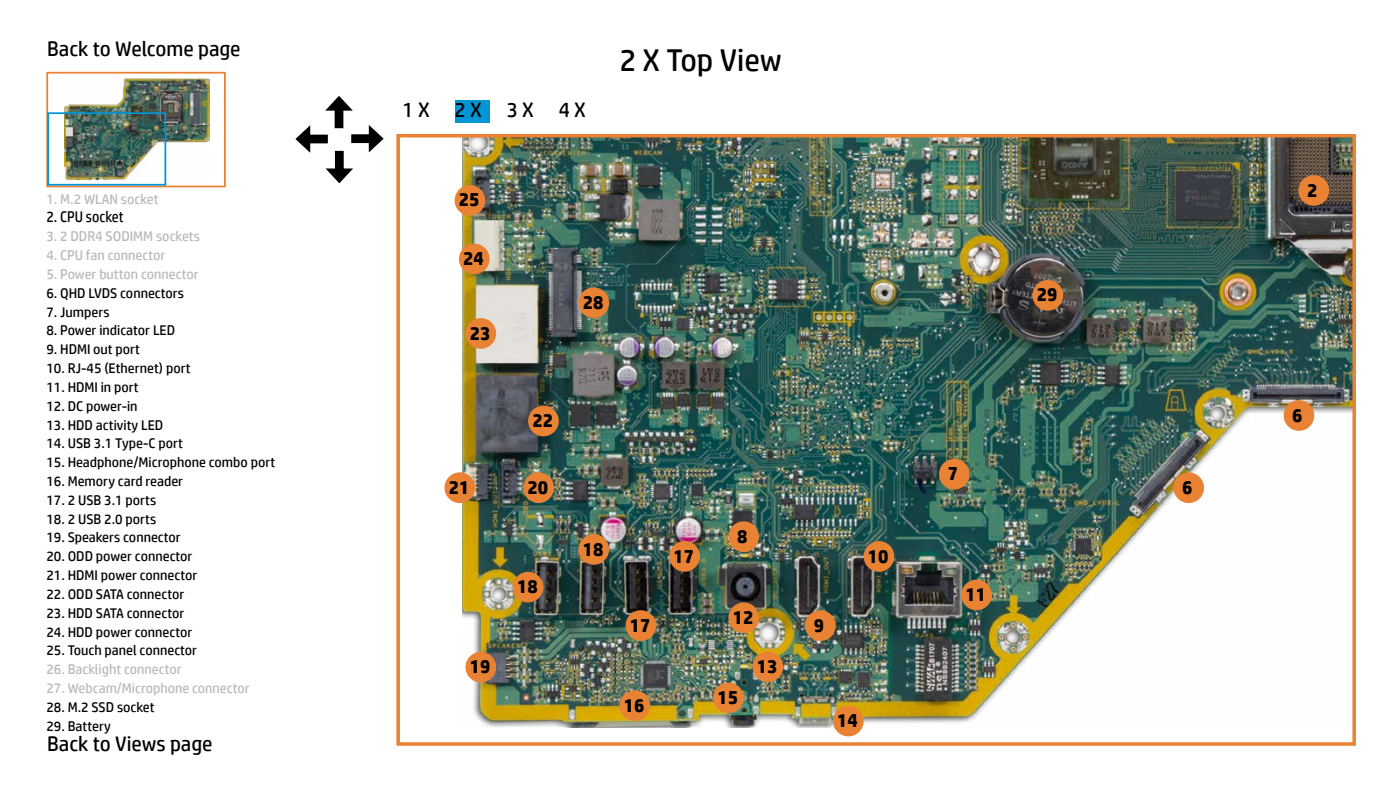
<style>
.page{position:relative;width:1400px;height:788px;background:#fff}
.page>*{position:absolute;margin:0;border:0;box-sizing:border-box;transform-origin:0 0}
.t1{font:31.5px "HP Simplified";letter-spacing:-.005em;color:#000}
.t2{font:21px "HP Simplified";color:#000}
.t3{font:700 19.25px "HP Simplified";color:#000}
.t4{font:15.4px "HP Simplified";color:#000;scale:.91 1}
.t5{font:14px "HP Simplified";color:#000}
.t6{font:14px "HP Simplified";color:#b9b8bb}
</style>
<div class="page">
<div style="left:455px;top:100px;width:35px;height:22px;background:#0096d6"></div>
<div style="left:304px;top:135px;width:24px;height:8px;background:#000"></div>
<svg style="left:295px;top:125px;width:15px;height:28px"></svg>
<div style="left:335px;top:105px;width:8px;height:23px;background:#000"></div>
<svg style="left:325px;top:96px;width:28px;height:15px"></svg>
<div style="left:351px;top:134px;width:24px;height:9px;background:#000"></div>
<svg style="left:369px;top:125px;width:15px;height:27px"></svg>
<div style="left:335px;top:151px;width:9px;height:23px;background:#000"></div>
<svg style="left:326px;top:168px;width:27px;height:15px"></svg>
<img style="left:462px;top:139px;width:889px;height:588px">
<div style="left:396px;top:134px;width:960px;height:611px;border:4px solid #e98233"></div>
<div style="left:1298px;top:175px;width:31px;height:31px;background:#e98233;border-radius:50%"></div>
<div style="left:1032px;top:280px;width:31px;height:30px;background:#e98233;border-radius:50%"></div>
<div style="left:864px;top:541px;width:30px;height:30px;background:#e98233;border-radius:50%"></div>
<div style="left:961px;top:579px;width:31px;height:31px;background:#e98233;border-radius:50%"></div>
<div style="left:833px;top:705px;width:31px;height:31px;background:#e98233;border-radius:50%"></div>
<div style="left:805px;top:610px;width:31px;height:31px;background:#e98233;border-radius:50%"></div>
<div style="left:939px;top:459px;width:31px;height:30px;background:#e98233;border-radius:50%"></div>
<div style="left:528px;top:405px;width:31px;height:31px;background:#e98233;border-radius:50%"></div>
<div style="left:465px;top:318px;width:31px;height:31px;background:#e98233;border-radius:50%"></div>
<div style="left:578px;top:287px;width:31px;height:31px;background:#e98233;border-radius:50%"></div>
<div style="left:459px;top:243px;width:31px;height:31px;background:#e98233;border-radius:50%"></div>
<div style="left:455px;top:185px;width:30px;height:31px;background:#e98233;border-radius:50%"></div>
<div style="left:513px;top:571px;width:30px;height:31px;background:#e98233;border-radius:50%"></div>
<div style="left:465px;top:651px;width:31px;height:31px;background:#e98233;border-radius:50%"></div>
<div style="left:619px;top:690px;width:31px;height:31px;background:#e98233;border-radius:50%"></div>
<div style="left:713px;top:682px;width:31px;height:31px;background:#e98233;border-radius:50%"></div>
<div style="left:752px;top:651px;width:31px;height:31px;background:#e98233;border-radius:50%"></div>
<div style="left:669px;top:541px;width:31px;height:30px;background:#e98233;border-radius:50%"></div>
<div style="left:626px;top:610px;width:30px;height:31px;background:#e98233;border-radius:50%"></div>
<div style="left:578px;top:534px;width:31px;height:30px;background:#e98233;border-radius:50%"></div>
<div style="left:728px;top:602px;width:31px;height:31px;background:#e98233;border-radius:50%"></div>
<div style="left:728px;top:521px;width:31px;height:31px;background:#e98233;border-radius:50%"></div>
<div style="left:523px;top:472px;width:31px;height:31px;background:#e98233;border-radius:50%"></div>
<div style="left:444px;top:472px;width:31px;height:31px;background:#e98233;border-radius:50%"></div>
<div style="left:1284px;top:400px;width:30px;height:31px;background:#e98233;border-radius:50%"></div>
<div style="left:1173px;top:472px;width:31px;height:31px;background:#e98233;border-radius:50%"></div>
<img style="left:64px;top:79px;width:145px;height:100px">
<div style="left:46px;top:72px;width:180px;height:115px;border:2px solid #e98233"></div>
<div style="left:47px;top:112px;width:119px;height:74px;border:2px solid #0096d6"></div>
<h2 class="t2" style="left:47px;top:35px;width:195px">Back to Welcome page</h2>
<p class="t6" style="left:46px;top:189px;width:114px">1. M.2 WLAN socket</p>
<p class="t4" style="left:46px;top:207px;width:86px">2. CPU socket</p>
<p class="t6" style="left:46px;top:227px;width:155px">3. 2 DDR4 SODIMM sockets</p>
<p class="t6" style="left:46px;top:246px;width:120px">4. CPU fan connector</p>
<p class="t6" style="left:46px;top:265px;width:154px">5. Power button connector</p>
<p class="t5" style="left:46px;top:284px;width:139px">6. QHD LVDS connectors</p>
<p class="t5" style="left:46px;top:302px;width:65px">7. Jumpers</p>
<p class="t5" style="left:46px;top:321px;width:130px">8. Power indicator LED</p>
<p class="t5" style="left:46px;top:340px;width:95px">9. HDMI out port</p>
<p class="t5" style="left:46px;top:359px;width:146px">10. RJ-45 (Ethernet) port</p>
<p class="t5" style="left:46px;top:378px;width:94px">11. HDMI in port</p>
<p class="t5" style="left:46px;top:396px;width:93px">12. DC power-in</p>
<p class="t5" style="left:46px;top:415px;width:119px">13. HDD activity LED</p>
<p class="t5" style="left:46px;top:434px;width:138px">14. USB 3.1 Type-C port</p>
<p class="t5" style="left:46px;top:453px;width:230px">15. Headphone/Microphone combo port</p>
<p class="t5" style="left:46px;top:472px;width:138px">16. Memory card reader</p>
<p class="t5" style="left:46px;top:490px;width:111px">17. 2 USB 3.1 ports</p>
<p class="t5" style="left:46px;top:509px;width:111px">18. 2 USB 2.0 ports</p>
<p class="t5" style="left:46px;top:528px;width:136px">19. Speakers connector</p>
<p class="t5" style="left:46px;top:547px;width:148px">20. ODD power connector</p>
<p class="t5" style="left:46px;top:566px;width:153px">21. HDMI power connector</p>
<p class="t5" style="left:46px;top:585px;width:140px">22. ODD SATA connector</p>
<p class="t5" style="left:46px;top:603px;width:139px">23. HDD SATA connector</p>
<p class="t5" style="left:46px;top:622px;width:148px">24. HDD power connector</p>
<p class="t5" style="left:46px;top:641px;width:152px">25. Touch panel connector</p>
<p class="t6" style="left:46px;top:660px;width:137px">26. Backlight connector</p>
<p class="t6" style="left:46px;top:679px;width:205px">27. Webcam/Microphone connector</p>
<p class="t5" style="left:46px;top:697px;width:110px">28. M.2 SSD socket</p>
<p class="t5" style="left:46px;top:716px;width:66px">29. Battery</p>
<h2 class="t2" style="left:47px;top:729px;width:167px">Back to Views page</h2>
<h2 class="t2" style="left:403px;top:96px;width:185px">1 X2 X3 X4 X</h2>
<h1 class="t1" style="left:619px;top:40px;width:164px">2 X Top View</h1>
<h3 class="t3" style="left:459px;top:187px;width:22px">25</h3>
<h3 class="t3" style="left:463px;top:246px;width:22px">24</h3>
<h3 class="t3" style="left:470px;top:320px;width:22px">23</h3>
<h3 class="t3" style="left:532px;top:408px;width:22px">22</h3>
<h3 class="t3" style="left:449px;top:474px;width:22px">21</h3>
<h3 class="t3" style="left:528px;top:474px;width:22px">20</h3>
<h3 class="t3" style="left:470px;top:654px;width:22px">19</h3>
<h3 class="t3" style="left:517px;top:574px;width:22px">18</h3>
<h3 class="t3" style="left:583px;top:289px;width:22px">28</h3>
<h3 class="t3" style="left:583px;top:536px;width:22px">18</h3>
<h3 class="t3" style="left:630px;top:612px;width:22px">17</h3>
<h3 class="t3" style="left:674px;top:543px;width:22px">17</h3>
<h3 class="t3" style="left:624px;top:692px;width:22px">16</h3>
<h3 class="t3" style="left:737px;top:523px;width:12px">8</h3>
<h3 class="t3" style="left:733px;top:604px;width:22px">12</h3>
<h3 class="t3" style="left:717px;top:684px;width:22px">15</h3>
<h3 class="t3" style="left:757px;top:653px;width:22px">13</h3>
<h3 class="t3" style="left:814px;top:612px;width:12px">9</h3>
<h3 class="t3" style="left:868px;top:543px;width:22px">10</h3>
<h3 class="t3" style="left:837px;top:707px;width:22px">14</h3>
<h3 class="t3" style="left:1037px;top:282px;width:22px">29</h3>
<h3 class="t3" style="left:948px;top:461px;width:12px">7</h3>
<h3 class="t3" style="left:966px;top:581px;width:22px">11</h3>
<h3 class="t3" style="left:1182px;top:474px;width:12px">6</h3>
<h3 class="t3" style="left:1307px;top:177px;width:12px">2</h3>
<h3 class="t3" style="left:1292px;top:402px;width:12px">6</h3>
</div>
